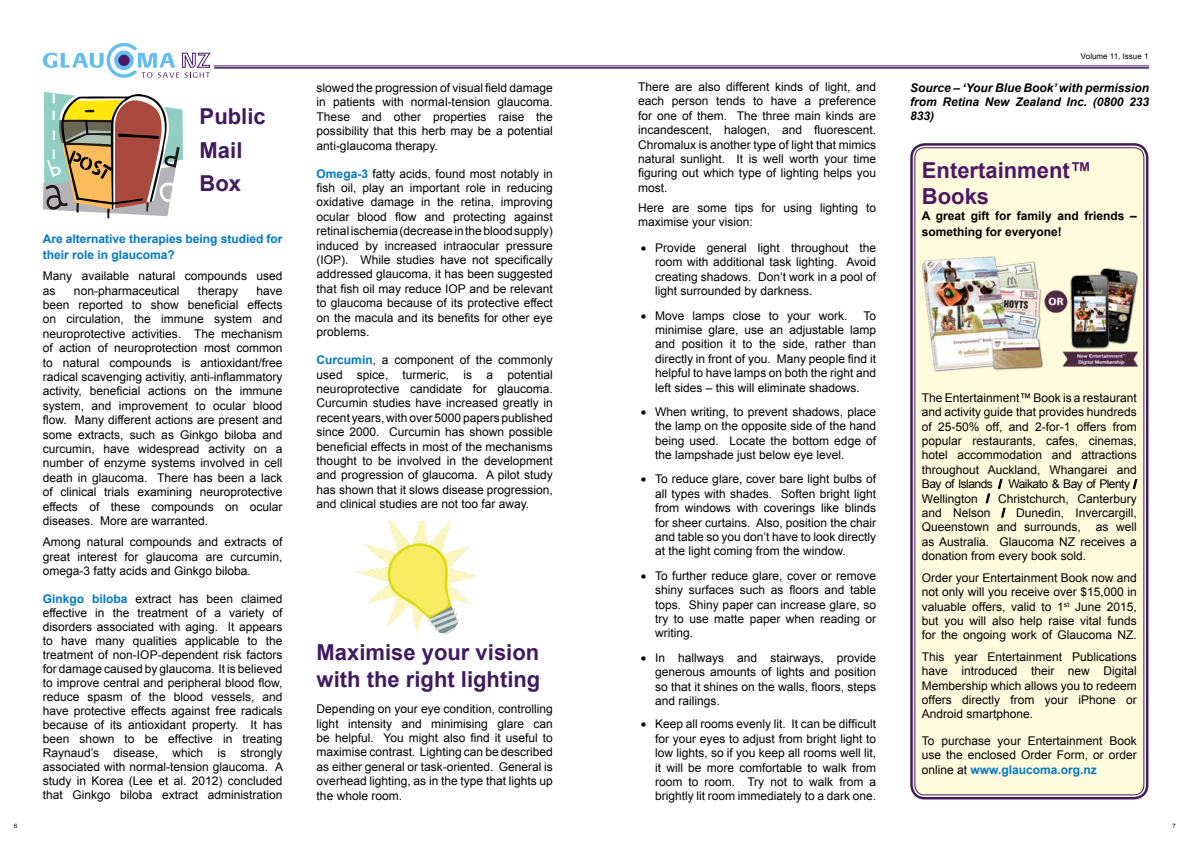
<style>
.page{position:relative;width:1191px;height:842px;background:#fff}
.page>*{position:absolute;margin:0;border:0;box-sizing:border-box;transform-origin:0 0}
.t1{font:700 22px/33.5px "Arial";color:#411b60}
.t2{font:700 22px/26.4px "Arial";color:#4d1965}
.t3{font:12px/14.4px "Arial";color:#000;text-align:justify}
.t4{font:italic 700 12px/14.4px "Arial";color:#000;text-align:justify}
.t5{font:700 12px/16px "Arial";color:#0078bf}
.t6{font:700 12px/16px "Arial";color:#000}
.t7{font:8px "Arial";color:#000}
.t8{font:6px "Arial";color:#000}
.s1{font-weight:700;color:#0078bf}
.s2{font-weight:700}
</style>
<div class="page">
<img style="left:363px;top:521px;width:86px;height:41px">
<svg style="left:43px;top:43px;width:167px;height:35px"></svg>
<hr style="left:214px;top:66px;width:935px;height:1px;background:#411b60">
<hr style="left:214px;top:67px;width:935px;height:2px;background:#411b60">
<svg style="left:43px;top:92px;width:140px;height:126px"></svg>
<div style="left:912px;top:146px;width:234px;height:651px;background:#fffbdc;border-radius:12px"></div>
<div style="left:910px;top:143px;width:238px;height:656px;border:2px solid #411b60;border-radius:13px"></div>
<div style="left:914px;top:147px;width:230px;height:648px;border:1px solid #411b60;border-radius:10px"></div>
<svg style="left:998px;top:479px;width:4px;height:10px"></svg>
<svg style="left:1133px;top:479px;width:4px;height:10px"></svg>
<svg style="left:986px;top:494px;width:4px;height:9px"></svg>
<svg style="left:1001px;top:508px;width:4px;height:9px"></svg>
<img style="left:922px;top:253px;width:223px;height:124px">
<h1 class="t1" style="left:200px;top:100px;width:68px">Public<br>Mail<br>Box</h1>
<p class="t5" style="left:43px;top:231px;width:241px">Are alternative therapies being studied for their role in glaucoma?</p>
<p class="t3" style="left:43px;top:269px;width:241px">Many available natural compounds used as</p>
<p class="t3" style="left:43px;top:283px;width:241px;text-indent:214px">have been reported to show beneficial effects on circulation, the immune system and neuroprotective activities. The mechanism of action of neuroprotection most common to natural compounds is antioxidant/free radical scavenging activitiy, anti-inflammatory activity, beneficial actions on the immune system, and improvement to ocular blood flow. Many different actions are present and some extracts, such as Ginkgo biloba and curcumin, have widespread activity on a number of enzyme systems involved in cell death in glaucoma. There has been a lack of clinical trials examining neuroprotective effects of these compounds on ocular diseases. More are warranted.</p>
<p class="t3" style="left:43px;top:535px;width:241px">Among natural compounds and extracts of great interest for glaucoma are curcumin, omega-3 fatty acids and Ginkgo biloba.</p>
<p class="t3" style="left:43px;top:592px;width:242px;line-height:14px"><span class="s1">Ginkgo biloba</span> extract has been claimed effective in the treatment of a variety of disorders associated with aging. It appears to have many qualities applicable to the treatment of non-IOP-dependent risk factors for damage caused by glaucoma. It is believed to improve central and peripheral blood flow, reduce spasm of the blood vessels, and have protective effects against free radicals because of its antioxidant property. It has been shown to be effective in treating Raynaud’s disease, which is strongly associated with normal-tension glaucoma. A study in Korea (Lee et al. 2012) concluded that Ginkgo biloba extract administration</p>
<p class="t3" style="left:74px;top:283px;width:107px">non-pharmaceutical</p>
<p class="t3" style="left:198px;top:283px;width:42px">therapy</p>
<p class="t3" style="left:317px;top:81px;width:238px">slowed the progression of visual field damage in patients with normal-tension glaucoma.<br>These and other properties raise the possibility that this herb may be a potential anti-glaucoma therapy.</p>
<p class="t3" style="left:317px;top:166px;width:238px"><span class="s1">Omega-3</span> fatty acids, found most notably in fish oil, play an important role in reducing oxidative damage in the retina, improving ocular blood flow and protecting against retinal ischemia (decrease in the blood supply) induced by increased intraocular pressure (IOP). While studies have not specifically addressed glaucoma, it has been suggested that fish oil may reduce IOP and be relevant to glaucoma because of its protective effect on the macula and its benefits for other eye problems.</p>
<p class="t3" style="left:317px;top:353px;width:238px"><span class="s1">Curcumin</span>, a component of the commonly used spice, turmeric, is a potential neuroprotective candidate for glaucoma.<br>Curcumin studies have increased greatly in recent years, with over 5000 papers published since 2000. Curcumin has shown possible beneficial effects in most of the mechanisms thought to be involved in the development and progression of glaucoma. A pilot study has shown that it slows disease progression, and clinical studies are not too far away.</p>
<h1 class="t1" style="left:317px;top:640px;width:225px;line-height:26.4px">Maximise your vision with the right lighting</h1>
<p class="t3" style="left:317px;top:702px;width:238px">Depending on your eye condition, controlling light intensity and minimising glare can be helpful. You might also find it useful to maximise contrast. Lighting can be described as either general or task-oriented. General is overhead lighting, as in the type that lights up the whole room.</p>
<p class="t3" style="left:638px;top:80px;width:240px">There are also different kinds of light, and each person tends to have a preference for one of them. The three main kinds are incandescent, halogen, and fluorescent.<br>Chromalux is another type of light that mimics natural sunlight. It is well worth your time figuring out which type of lighting helps you most.</p>
<p class="t3" style="left:638px;top:201px;width:240px">Here are some tips for using lighting to maximise your vision:</p>
<p class="t3" style="left:655px;top:241px;width:223px;text-indent:-14px">• Provide general light throughout the room with additional task lighting. Avoid creating shadows. Don’t work in a pool of light surrounded by darkness.</p>
<p class="t3" style="left:641px;top:308px;width:208px">• Move lamps close to your work.</p>
<p class="t3" style="left:655px;top:308px;width:223px;text-indent:208px">To minimise glare, use an adjustable lamp and position it to the side, rather than directly in front of you. Many people find it helpful to have lamps on both the right and left sides – this will eliminate shadows.</p>
<p class="t3" style="left:655px;top:405px;width:223px;text-indent:-14px">• When writing, to prevent shadows, place the lamp on the opposite side of the hand being used. Locate the bottom edge of the lampshade just below eye level.</p>
<p class="t3" style="left:655px;top:472px;width:223px;text-indent:-14px">• To reduce glare, cover bare light bulbs of all types with shades. Soften bright light from windows with coverings like blinds for sheer curtains. Also, position the chair and table so you don’t have to look directly at the light coming from the window.</p>
<p class="t3" style="left:655px;top:568px;width:223px;text-indent:-14px">• To further reduce glare, cover or remove shiny surfaces such as floors and table tops. Shiny paper can increase glare, so try to use matte paper when reading or writing.</p>
<p class="t3" style="left:655px;top:650px;width:223px;text-indent:-14px">• In hallways and stairways, provide generous amounts of lights and position so that it shines on the walls, floors, steps and railings.</p>
<p class="t3" style="left:655px;top:717px;width:223px;text-indent:-14px">• Keep all rooms evenly lit. It can be difficult for your eyes to adjust from bright light to low lights, so if you keep all rooms well lit, it will be more comfortable to walk from room to room. Try not to walk from a brightly lit room immediately to a dark one.</p>
<p class="t7" style="left:1081px;top:51px;width:69px">Volume 11, Issue 1</p>
<p class="t4" style="left:910px;top:81px;width:240px">Source – ‘Your Blue Book’ with permission from Retina New Zealand Inc. (0800 233<br>833)</p>
<h1 class="t2" style="left:922px;top:158px;width:171px">Entertainment™<br>Books</h1>
<p class="t6" style="left:922px;top:208px;width:216px">A great gift for family and friends – something for everyone!</p>
<p class="t3" style="left:922px;top:390px;width:216px">The Entertainment™ Book is a restaurant and activity guide that provides hundreds of 25-50% off, and 2-for-1 offers from popular restaurants, cafes, cinemas, hotel accommodation and attractions throughout Auckland, Whangarei and Bay of Islands <span class="s2">/</span> Waikato &amp; Bay of Plenty <span class="s2">/ </span>Wellington <span class="s2">/</span> Christchurch, Canterbury and Nelson <span class="s2">/</span> Dunedin, Invercargill, Queenstown and surrounds, as well as Australia. Glaucoma NZ receives a donation from every book sold.</p>
<p class="t3" style="left:922px;top:570px;width:216px">Order your Entertainment Book now and not only will you receive over $15,000 in valuable offers, valid to 1<sup>st</sup> June 2015, but you will also help raise vital funds for the ongoing work of Glaucoma NZ.</p>
<p class="t3" style="left:922px;top:649px;width:216px">This year Entertainment Publications have introduced their new Digital Membership which allows you to redeem offers directly from your iPhone or Android smartphone.</p>
<p class="t3" style="left:922px;top:733px;width:216px">To purchase your Entertainment Book use the enclosed Order Form, or order online at <span class="s1">www.glaucoma.org.nz</span></p>
<p class="t8" style="left:14px;top:822px;width:5px">6</p>
<p class="t8" style="left:1172px;top:822px;width:5px">7</p>
</div>
